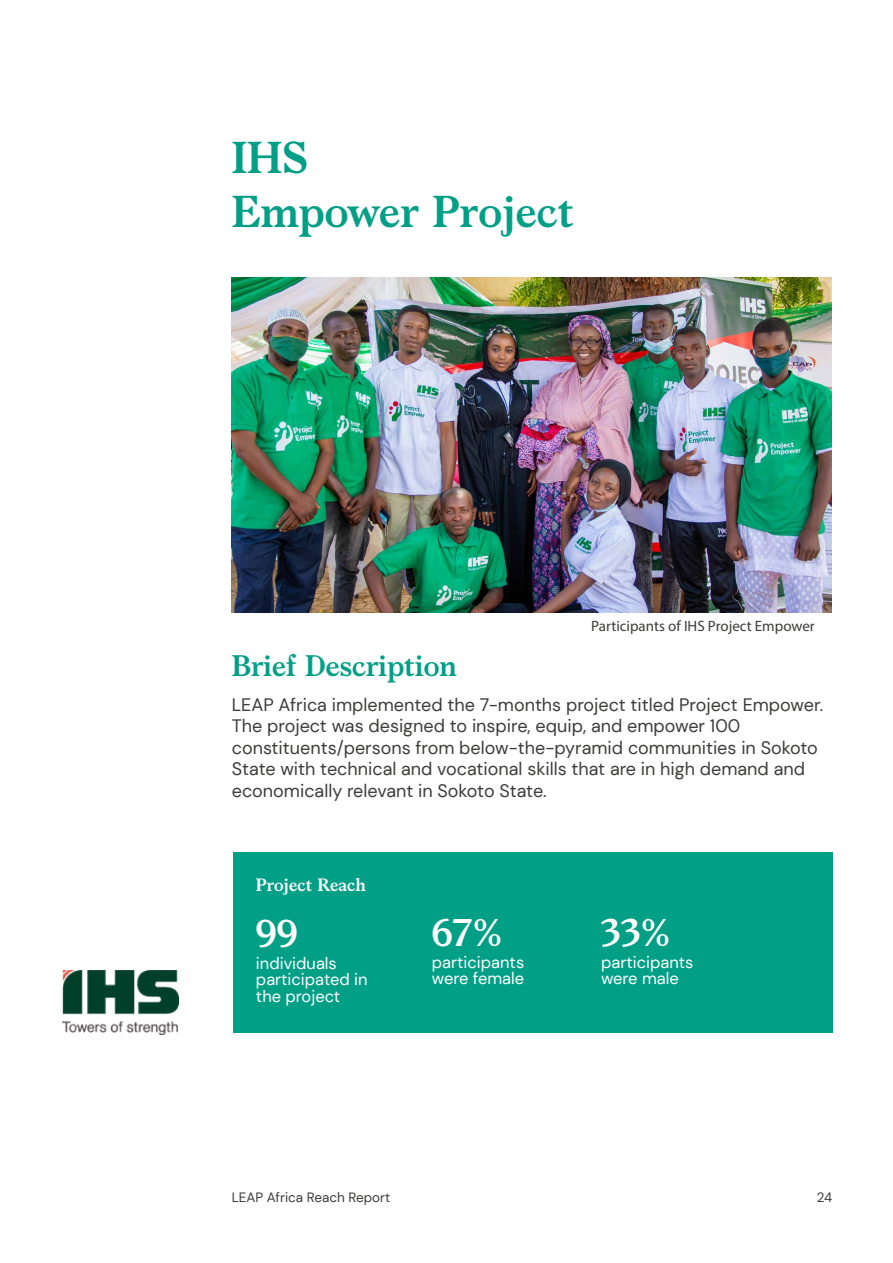
<style>
.page{position:relative;width:893px;height:1263px;background:#fff}
.page>*{position:absolute;margin:0;border:0;box-sizing:border-box;transform-origin:0 0}
.t1{font:700 45px/54px "Bower";color:#009f86}
.t2{font:700 38.85px "Bower";color:#fff}
.t3{font:700 30px "Bower";color:#009f86}
.t4{font:18px/21.6px "DM Sans";color:#3c3c3b}
.t5{font:700 18px "Bower";color:#fff}
.t6{font:16.5px/16.5px "DM Sans";color:#fff}
.t7{font:15px "Myriad Pro";color:#3c3c3b}
.t8{font:13.5px "DM Sans";color:#3c3c3b}
</style>
<div class="page">
<img style="left:232px;top:277px;width:600px;height:335px">
<div style="left:233px;top:852px;width:599px;height:180px;background:#009f86"></div>
<img style="left:62px;top:970px;width:117px;height:65px">
<h1 class="t1" style="left:232px;top:127px;width:343px">IHS<br>Empower Project</h1>
<p class="t7" style="left:591px;top:617px;width:225px">Participants of IHS Project Empower</p>
<h3 class="t3" style="left:232px;top:643px;width:227px">Brief Description</h3>
<p class="t4" style="left:232px;top:693px;width:593px">LEAP Africa implemented the 7-months project titled Project Empower.<br>The project was designed to inspire, equip, and empower 100 constituents/persons from below-the-pyramid communities in Sokoto State with technical and vocational skills that are in high demand and economically relevant in Sokoto State.</p>
<p class="t5" style="left:256px;top:871px;width:112px">Project Reach</p>
<h2 class="t2" style="left:255px;top:904px;width:44px">99</h2>
<p class="t6" style="left:256px;top:954px;width:113px">individuals participated in the project</p>
<h2 class="t2" style="left:431px;top:904px;width:72px">67%</h2>
<p class="t6" style="left:432px;top:953px;width:94px">participants were female</p>
<h2 class="t2" style="left:600px;top:904px;width:71px">33%</h2>
<p class="t6" style="left:601px;top:953px;width:94px">participants were male</p>
<p class="t8" style="left:232px;top:1189px;width:160px">LEAP Africa Reach Report</p>
<p class="t8" style="left:817px;top:1189px;width:17px">24</p>
</div>
